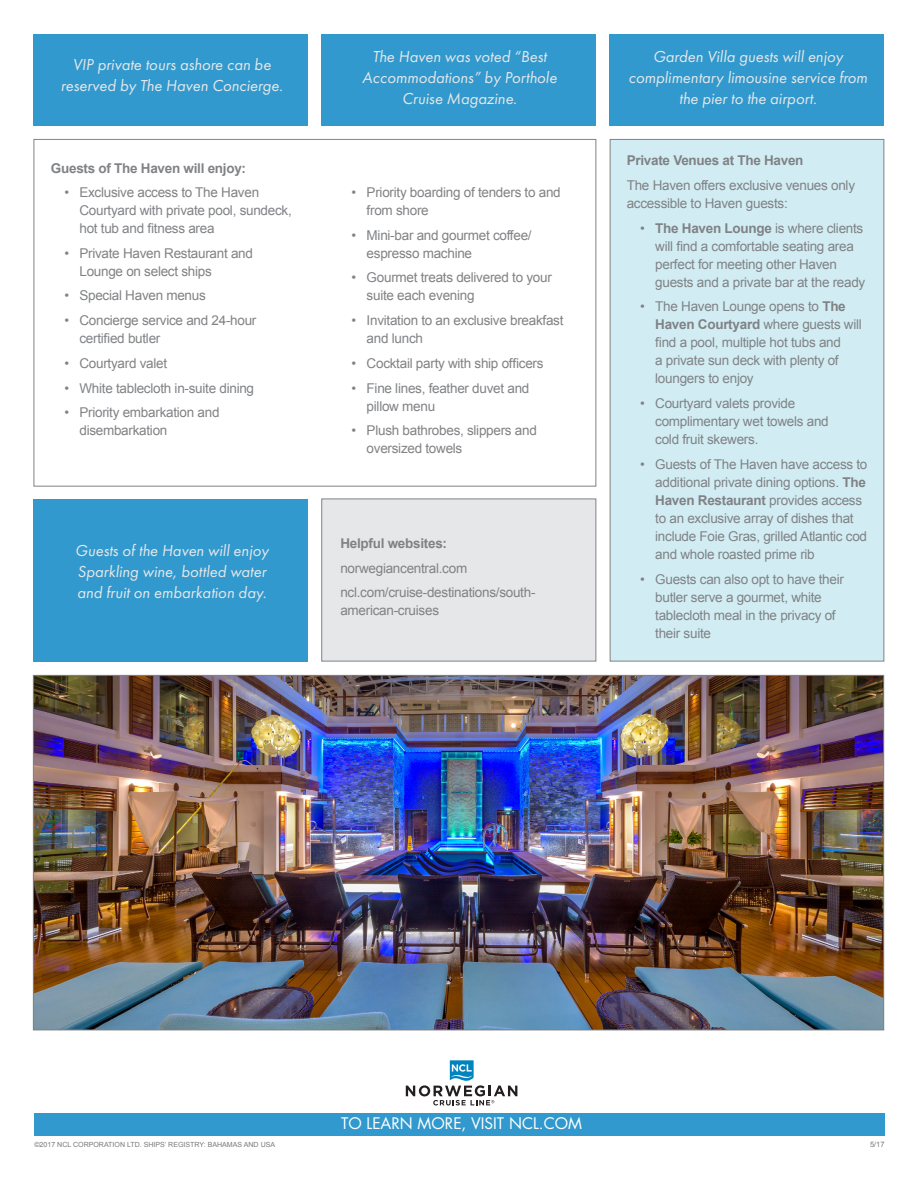
<style>
.page{position:relative;width:918px;height:1188px;background:#fff}
.page>*{position:absolute;margin:0;border:0;box-sizing:border-box;transform-origin:0 0}
.bullets{font:italic 16.5px/21px "Futura PT";color:#e6e7e9;text-align:center}
.t1{font:15.45px "Futura";color:#fff}
.bullets-2{font:13.5px/18px "Arial";letter-spacing:-.02em;color:#808285}
.Sub_Headline{font:13.5px/18px "Arial";letter-spacing:-.02em;color:#808285}
.Sub_Headline-2{font:700 13.5px "Arial";letter-spacing:-.02em;color:#808285}
.bullets-3{font:700 13.5px "Arial";letter-spacing:-.02em;color:#808285}
.t2{font:7.5px "Arial";color:#787a7d}
.t3{font:7.05px "Arial";color:#787a7d}
.s1{font-weight:700}
</style>
<div class="page">
<div style="left:34px;top:1113px;width:851px;height:22px;background:#3199cd"></div>
<svg style="left:406px;top:1060px;width:111px;height:45px"></svg>
<div style="left:321px;top:499px;width:275px;height:163px;background:#e6e7e9;border:1px solid #808285"></div>
<img style="left:35px;top:677px;width:847px;height:351px">
<div style="left:34px;top:499px;width:274px;height:163px;background:#3199cd"></div>
<div style="left:34px;top:139px;width:562px;height:348px;background:#fff;border:1px solid #808285"></div>
<div style="left:610px;top:139px;width:274px;height:523px;background:#d1edf3;border:1px solid #808285"></div>
<div style="left:321px;top:34px;width:275px;height:92px;background:#3199cd"></div>
<div style="left:610px;top:34px;width:274px;height:92px;background:#3199cd"></div>
<div style="left:33px;top:34px;width:275px;height:92px;background:#3199cd"></div>
<p class="bullets" style="left:61px;top:54px;width:223px">VIP private tours ashore can be reserved by The Haven Concierge.</p>
<p class="Sub_Headline-2" style="left:51px;top:159px;width:197px">Guests of The Haven will enjoy:</p>
<p class="bullets-2" style="left:79px;top:183px;width:214px;text-indent:-15px">• Exclusive access to The Haven<br>Courtyard with private pool, sundeck, hot tub and fitness area</p>
<p class="bullets-2" style="left:79px;top:244px;width:175px;text-indent:-15px">• Private Haven Restaurant and<br>Lounge on select ships</p>
<p class="bullets-2" style="left:64px;top:287px;width:143px">• Special Haven menus</p>
<p class="bullets-2" style="left:79px;top:312px;width:179px;text-indent:-15px">• Concierge service and 24-hour certified butler</p>
<p class="bullets-2" style="left:64px;top:354px;width:104px">• Courtyard valet</p>
<p class="bullets-2" style="left:64px;top:379px;width:191px">• White tablecloth in-suite dining</p>
<p class="bullets-2" style="left:79px;top:404px;width:142px;text-indent:-15px">• Priority embarkation and disembarkation</p>
<p class="bullets" style="left:75px;top:540px;width:195px;text-align:left">Guests of the Haven will enjoy<br>Sparkling wine, bottled water and fruit on embarkation day.</p>
<p class="bullets" style="left:362px;top:46px;width:196px">The Haven was voted “Best<br>Accommodations” by Porthole<br>Cruise Magazine.</p>
<p class="bullets" style="left:629px;top:46px;width:241px">Garden Villa guests will enjoy complimentary limousine service from the pier to the airport.</p>
<p class="bullets-2" style="left:367px;top:183px;width:196px;text-indent:-15px">• Priority boarding of tenders to and from shore</p>
<p class="bullets-2" style="left:367px;top:226px;width:167px;text-indent:-15px">• Mini-bar and gourmet coffee/ espresso machine</p>
<p class="bullets-2" style="left:367px;top:269px;width:187px;text-indent:-15px">• Gourmet treats delivered to your suite each evening</p>
<p class="bullets-2" style="left:367px;top:312px;width:198px;text-indent:-15px">• Invitation to an exclusive breakfast and lunch</p>
<p class="bullets-2" style="left:352px;top:354px;width:193px">• Cocktail party with ship officers</p>
<p class="bullets-2" style="left:367px;top:379px;width:164px;text-indent:-15px">• Fine lines, feather duvet and pillow menu</p>
<p class="bullets-2" style="left:367px;top:422px;width:172px;text-indent:-15px">• Plush bathrobes, slippers and oversized towels</p>
<p class="Sub_Headline-2" style="left:340px;top:534px;width:108px">Helpful websites:</p>
<p class="Sub_Headline" style="left:340px;top:559px;width:128px">norwegiancentral.com</p>
<p class="Sub_Headline" style="left:340px;top:584px;width:197px">ncl.com/cruise-destinations/south&shy;american-cruises</p>
<p class="bullets-3" style="left:627px;top:152px;width:178px">Private Venues at The Haven</p>
<p class="bullets-2" style="left:627px;top:176px;width:230px">The Haven offers exclusive venues only accessible to Haven guests:</p>
<p class="bullets-2" style="left:655px;top:219px;width:212px;text-indent:-15px">• <span class="s1">The Haven Lounge</span> is where clients will find a comfortable seating area perfect for meeting other Haven guests and a private bar at the ready</p>
<p class="bullets-2" style="left:655px;top:298px;width:208px;text-indent:-15px">• The Haven Lounge opens to <span class="s1">The<br>Haven Courtyard</span> where guests will find a pool, multiple hot tubs and<br>a private sun deck with plenty of loungers to enjoy</p>
<p class="bullets-2" style="left:655px;top:395px;width:175px;text-indent:-15px">• Courtyard valets provide complimentary wet towels and cold fruit skewers.</p>
<p class="bullets-2" style="left:655px;top:455px;width:214px;text-indent:-15px">• Guests of The Haven have access to additional private dining options. <span class="s1">The Haven Restaurant</span> provides access to an exclusive array of dishes that include Foie Gras, grilled Atlantic cod and whole roasted prime rib</p>
<p class="bullets-2" style="left:655px;top:570px;width:190px;text-indent:-15px">• Guests can also opt to have their butler serve a gourmet, white tablecloth meal in the privacy of their suite</p>
<p class="t1" style="left:341px;top:1113px;width:243px">TO LEARN MORE, VISIT NCL.COM</p>
<p class="t3" style="left:34px;top:1140px;width:242px">©2017 NCL CORPORATION LTD. SHIPS’ REGISTRY: BAHAMAS AND USA</p>
<p class="t2" style="left:870px;top:1140px;width:16px">5/17</p>
</div>
